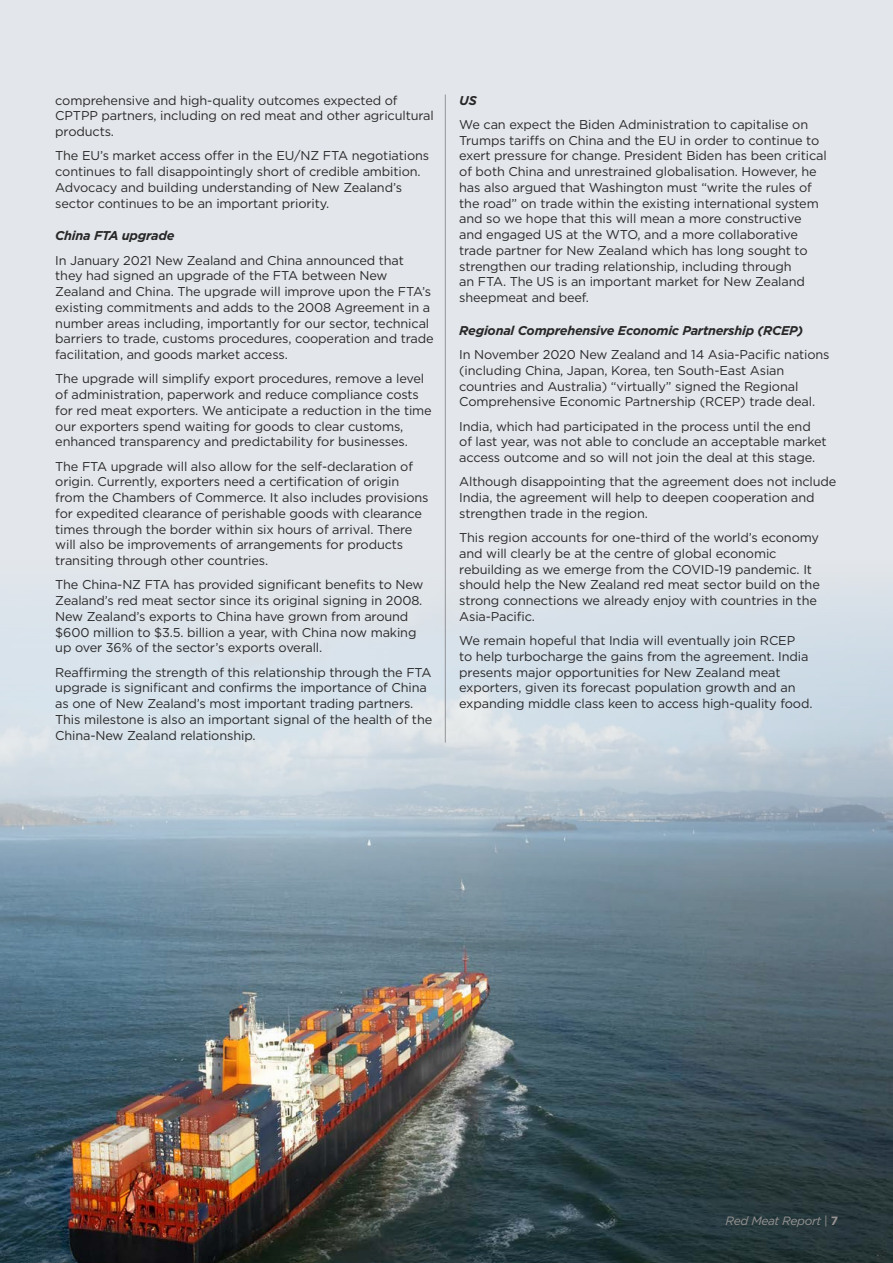
<style>
.page{position:relative;width:893px;height:1263px;background:#e3e7eb}
.page>*{position:absolute;margin:0;border:0;box-sizing:border-box;transform-origin:0 0}
.t1{font:12.75px/15.8px "Gotham";letter-spacing:-.01em;color:#292829}
.t2{font:italic 700 12.75px "Gotham";letter-spacing:-.02em;color:#292829}
.t3{font:italic 12px "Gotham";letter-spacing:-.03em;color:#989392}
.s1{font-style:normal}
.s2{font-weight:700;font-style:normal}
</style>
<div class="page">
<img style="left:0;top:555px;width:893px;height:708px">
<hr style="left:445px;top:94px;width:1px;height:648px;background:#939598">
<p class="t1" style="left:55px;top:92px;width:380px">comprehensive and high-quality outcomes expected of<br>CPTPP partners, including on red meat and other agricultural products.</p>
<p class="t1" style="left:55px;top:148px;width:375px">The EU’s market access offer in the EU/NZ FTA negotiations continues to fall disappointingly short of credible ambition.<br>Advocacy and building understanding of New Zealand’s sector continues to be an important priority.</p>
<p class="t2" style="left:55px;top:227px;width:121px">China FTA upgrade</p>
<p class="t1" style="left:55px;top:252px;width:380px">In January 2021 New Zealand and China announced that they had signed an upgrade of the FTA between New Zealand and China. The upgrade will improve upon the FTA’s existing commitments and adds to the 2008 Agreement in a number areas including, importantly for our sector, technical barriers to trade, customs procedures, cooperation and trade facilitation, and goods market access.</p>
<p class="t1" style="left:55px;top:371px;width:378px">The upgrade will simplify export procedures, remove a level of administration, paperwork and reduce compliance costs for red meat exporters. We anticipate a reduction in the time our exporters spend waiting for goods to clear customs, enhanced transparency and predictability for businesses.</p>
<p class="t1" style="left:55px;top:458px;width:375px">The FTA upgrade will also allow for the self-declaration of origin. Currently, exporters need a certification of origin from the Chambers of Commerce. It also includes provisions for expedited clearance of perishable goods with clearance times through the border within six hours of arrival. There will also be improvements of arrangements for products transiting through other countries.</p>
<p class="t1" style="left:55px;top:577px;width:370px">The China-NZ FTA has provided significant benefits to New Zealand’s red meat sector since its original signing in 2008.<br>New Zealand’s exports to China have grown from around $600 million to $3.5. billion a year, with China now making up over 36% of the sector’s exports overall.</p>
<p class="t1" style="left:55px;top:664px;width:378px">Reaffirming the strength of this relationship through the FTA upgrade is significant and confirms the importance of China as one of New Zealand’s most important trading partners.<br>This milestone is also an important signal of the health of the China-New Zealand relationship.</p>
<p class="t2" style="left:459px;top:92px;width:19px">US</p>
<p class="t1" style="left:459px;top:116px;width:369px">We can expect the Biden Administration to capitalise on Trumps tariffs on China and the EU in order to continue to exert pressure for change. President Biden has been critical of both China and unrestrained globalisation. However, he has also argued that Washington must “write the rules of the road” on trade within the existing international system and so we hope that this will mean a more constructive and engaged US at the WTO, and a more collaborative trade partner for New Zealand which has long sought to strengthen our trading relationship, including through<br>an FTA. The US is an important market for New Zealand sheepmeat and beef.</p>
<p class="t2" style="left:459px;top:322px;width:346px">Regional Comprehensive Economic Partnership (RCEP)</p>
<p class="t1" style="left:459px;top:346px;width:372px">In November 2020 New Zealand and 14 Asia-Pacific nations (including China, Japan, Korea, ten South-East Asian countries and Australia) “virtually” signed the Regional Comprehensive Economic Partnership (RCEP) trade deal.</p>
<p class="t1" style="left:459px;top:418px;width:369px">India, which had participated in the process until the end of last year, was not able to conclude an acceptable market access outcome and so will not join the deal at this stage.</p>
<p class="t1" style="left:459px;top:474px;width:379px">Although disappointing that the agreement does not include<br>India, the agreement will help to deepen cooperation and strengthen trade in the region.</p>
<p class="t1" style="left:459px;top:529px;width:362px">This region accounts for one-third of the world’s economy and will clearly be at the centre of global economic rebuilding as we emerge from the COVID-19 pandemic. It should help the New Zealand red meat sector build on the strong connections we already enjoy with countries in the Asia-Pacific.</p>
<p class="t1" style="left:459px;top:632px;width:355px">We remain hopeful that India will eventually join RCEP<br>to help turbocharge the gains from the agreement. India presents major opportunities for New Zealand meat exporters, given its forecast population growth and an expanding middle class keen to access high-quality food.</p>
<p class="t3" style="left:726px;top:1213px;width:114px">Red Meat Report <span class="s1">|</span> <span class="s2">7</span></p>
</div>
